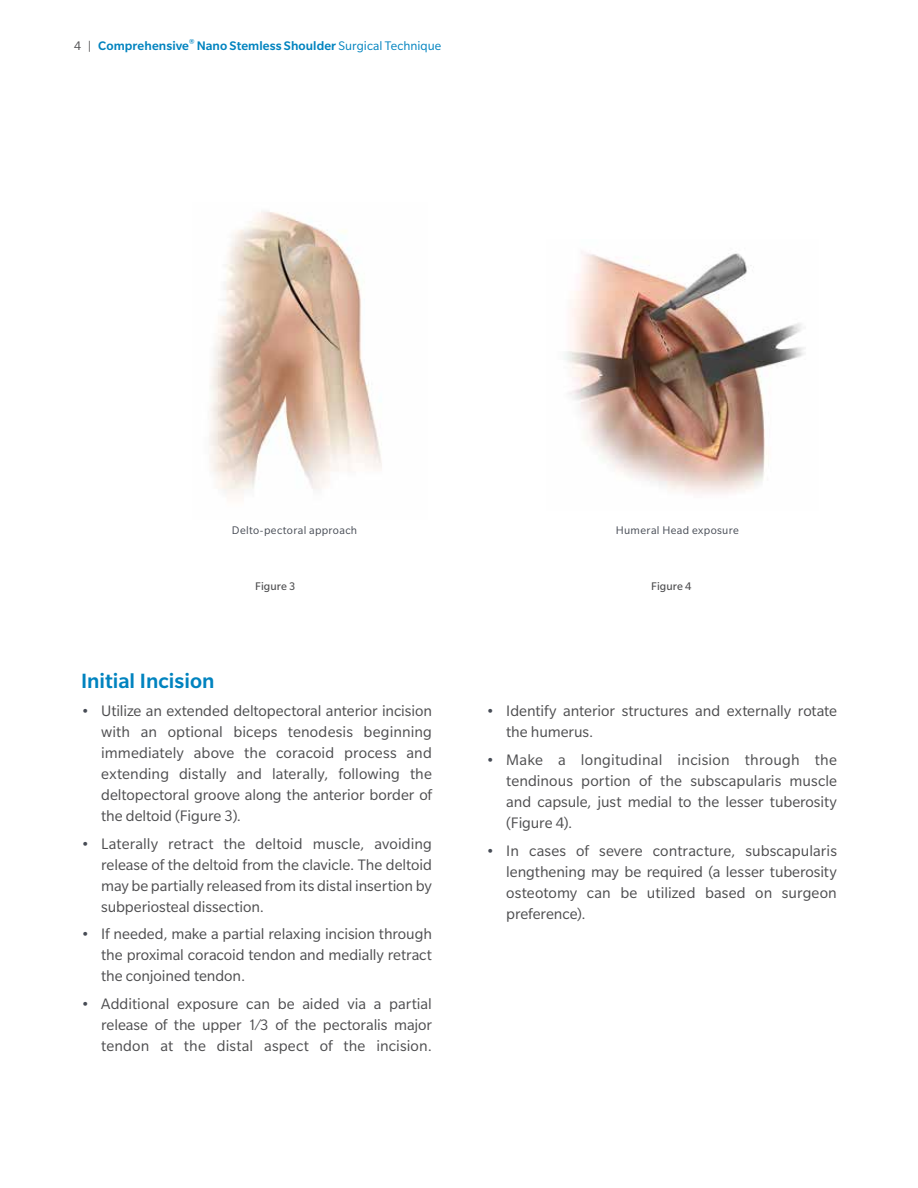
<style>
.page{position:relative;width:918px;height:1188px;background:#fff}
.page>*{position:absolute;margin:0;border:0;box-sizing:border-box;transform-origin:0 0}
.t1{font:500 22.5px "Slate Pro";color:#0083bf}
.t2{font:16.5px/21px "Slate Pro";letter-spacing:-.005em;color:#4d4d4f;text-align:justify}
.t3{font:500 13.5px "Slate Pro";letter-spacing:.005em;color:#0083bf}
.t4{font:12px "Slate Pro";letter-spacing:.03em;color:#474c55}
.t5{font:12px "Slate Pro";letter-spacing:.005em;color:#4d4d4f}
.s1{font-weight:400;color:#4d4d4f}
.s2{font-weight:400}
.s3{color:#474c55}
</style>
<div class="page">
<img style="left:209px;top:211px;width:173px;height:284px">
<img style="left:564px;top:252px;width:241px;height:242px">
<p class="t3" style="left:74px;top:38px;width:369px"><span class="s1">4 |</span> Comprehensive<sup>®</sup> Nano Stemless Shoulder <span class="s2">Surgical Technique</span></p>
<p class="t4" style="left:232px;top:524px;width:127px">Delto-pectoral approach</p>
<p class="t4" style="left:616px;top:524px;width:124px">Humeral Head exposure</p>
<p class="t5" style="left:255px;top:580px;width:42px">Figure 3</p>
<h1 class="t1" style="left:81px;top:669px;width:135px">Initial Incision</h1>
<p class="t2" style="left:101px;top:700px;width:332px;text-indent:-20px"><span class="s3">•</span> Utilize an extended deltopectoral anterior incision with an optional biceps tenodesis beginning immediately above the coracoid process and extending distally and laterally, following the deltopectoral groove along the anterior border of the deltoid (Figure 3).</p>
<p class="t2" style="left:101px;top:833px;width:332px;text-indent:-20px"><span class="s3">•</span> Laterally retract the deltoid muscle, avoiding release of the deltoid from the clavicle. The deltoid may be partially released from its distal insertion by subperiosteal dissection.</p>
<p class="t2" style="left:101px;top:924px;width:332px;text-indent:-20px"><span class="s3">•</span> If needed, make a partial relaxing incision through the proximal coracoid tendon and medially retract the conjoined tendon.</p>
<p class="t2" style="left:101px;top:993px;width:332px;text-indent:-20px"><span class="s3">•</span> Additional exposure can be aided via a partial release of the upper 1⁄3 of the pectoralis major tendon at the distal aspect of the incision.</p>
<p class="t5" style="left:651px;top:580px;width:42px">Figure 4</p>
<p class="t2" style="left:506px;top:700px;width:332px;text-indent:-20px"><span class="s3">•</span> Identify anterior structures and externally rotate the humerus.</p>
<p class="t2" style="left:506px;top:749px;width:332px;text-indent:-20px"><span class="s3">•</span> Make a longitudinal incision through the tendinous portion of the subscapularis muscle and capsule, just medial to the lesser tuberosity (Figure 4).</p>
<p class="t2" style="left:506px;top:840px;width:332px;text-indent:-20px"><span class="s3">•</span> In cases of severe contracture, subscapularis lengthening may be required (a lesser tuberosity osteotomy can be utilized based on surgeon preference).</p>
</div>
